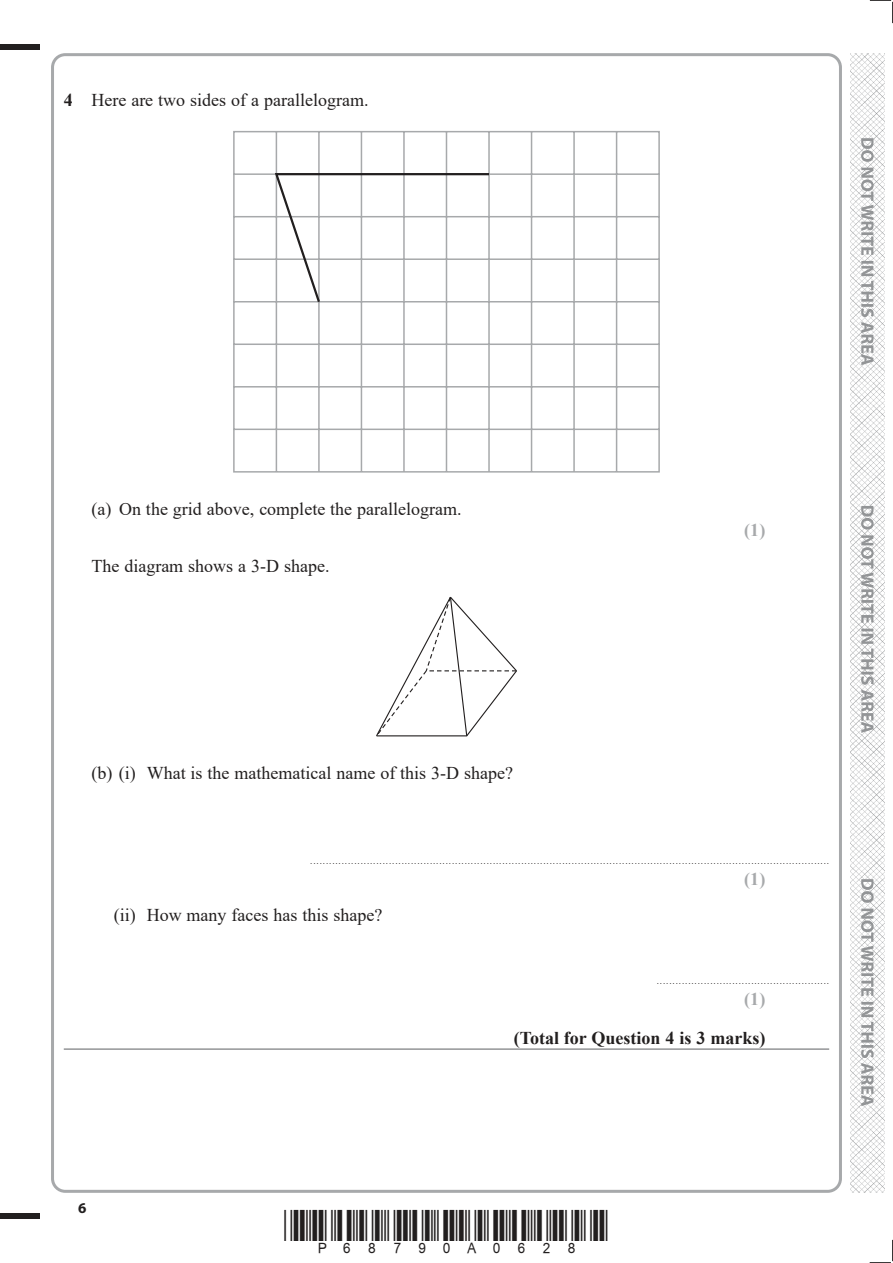
<style>
.page{position:relative;width:893px;height:1263px;background:#fff}
.page>*{position:absolute;margin:0;border:0;box-sizing:border-box;transform-origin:0 0}
.t1{font:18px "Times New Roman";color:#221f1f}
.t2{font:700 18px "Times New Roman";color:#221f1f}
.t3{font:700 18px "Times New Roman";color:#a7a9ab}
.t4{font:700 15px "Myriad Pro";color:#221f1f}
.t5{font:9px "Times New Roman";color:#221f1f}
.s1{font-weight:700}
</style>
<div class="page">
<div style="left:0;top:44px;width:40px;height:5px;background:#221f1f"></div>
<div style="left:0;top:1214px;width:40px;height:5px;background:#221f1f"></div>
<svg style="left:870px;top:0;width:23px;height:23px"></svg>
<svg style="left:870px;top:1240px;width:23px;height:23px"></svg>
<img style="left:850px;top:53px;width:34px;height:1140px">
<svg style="left:861px;top:138px;width:13px;height:968px"></svg>
<hr style="left:64px;top:1048px;width:765px;height:2px;background:#939597">
<svg style="left:233px;top:131px;width:427px;height:342px"></svg>
<svg style="left:273px;top:172px;width:218px;height:133px"></svg>
<svg style="left:376px;top:597px;width:141px;height:139px"></svg>
<h1 class="t1" style="left:64px;top:93px;width:306px"><span class="s1">4</span> Here are two sides of a parallelogram.</h1>
<h1 class="t1" style="left:91px;top:502px;width:372px">(a) On the grid above, complete the parallelogram.</h1>
<h1 class="t1" style="left:91px;top:559px;width:240px">The diagram shows a 3‑D shape.</h1>
<h1 class="t1" style="left:91px;top:766px;width:423px">(b) (i) What is the mathematical name of this 3‑D shape?</h1>
<h1 class="t3" style="left:744px;top:524px;width:23px">(1)</h1>
<p class="t5" style="left:310px;top:857px;width:520px">.....................................................................................................................................................................</p>
<h1 class="t3" style="left:744px;top:872px;width:23px">(1)</h1>
<h1 class="t1" style="left:114px;top:908px;width:270px">(ii) How many faces has this shape?</h1>
<h2 class="t4" style="left:78px;top:1202px;width:10px">6</h2>
<p class="t5" style="left:657px;top:978px;width:174px">.......................................................</p>
<h1 class="t3" style="left:744px;top:993px;width:23px">(1)</h1>
<h1 class="t2" style="left:514px;top:1032px;width:253px">(Total for Question 4 is 3 marks)</h1>
</div>
